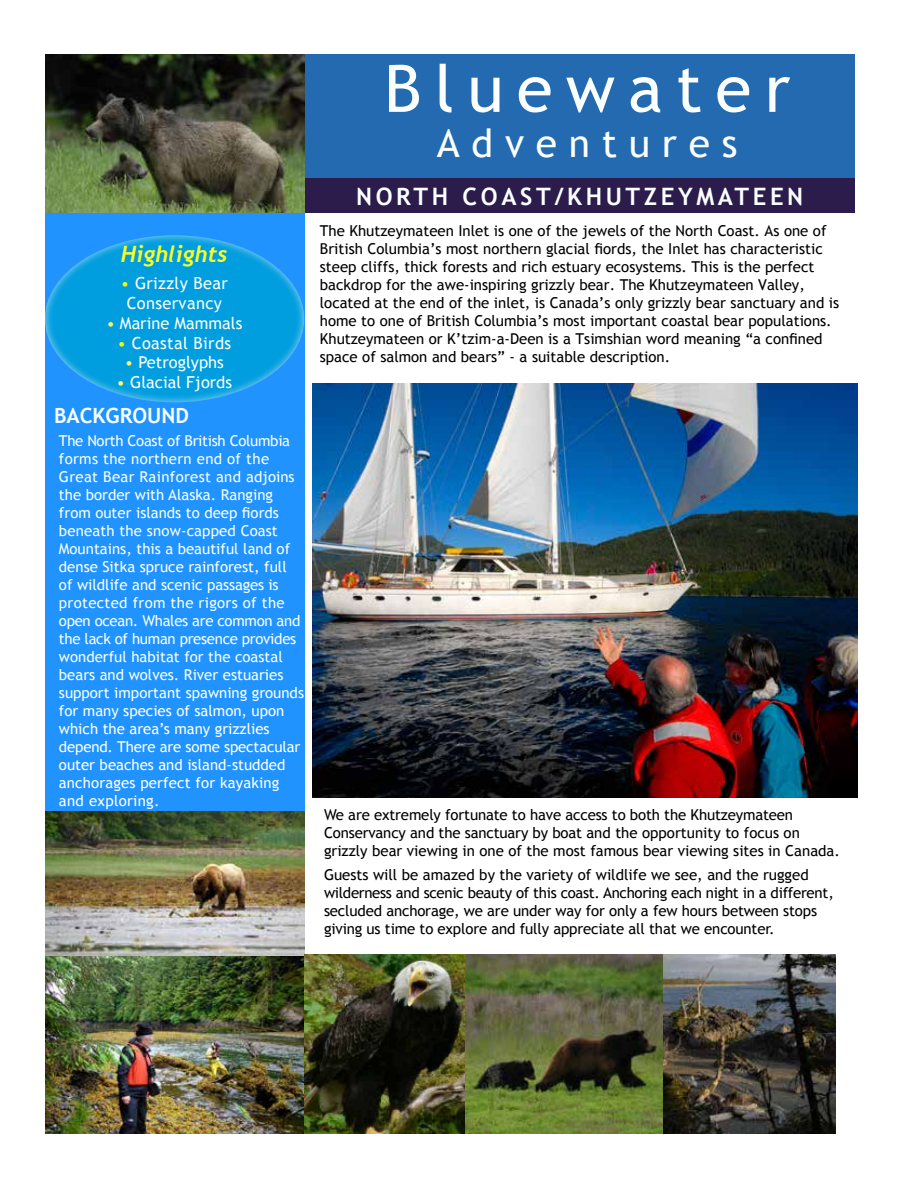
<style>
.page{position:relative;width:918px;height:1188px;background:#fff}
.page>*{position:absolute;margin:0;border:0;box-sizing:border-box;transform-origin:0 0}
.t1{font:65.4px "Trebuchet MS";letter-spacing:.2em;color:#fbffff}
.t2{font:39px "Trebuchet MS";letter-spacing:.3em;color:#fbffff}
.t3{font:700 24px "Trebuchet MS";letter-spacing:.15em;color:#fbffff}
.t4{font:italic 700 22.5px "Trebuchet";color:#faff28}
.t5{font:700 21px "Trebuchet MS";color:#f8ffff}
.t6{font:16.65px/19.8px "Trebuchet MS";letter-spacing:.02em;color:#fdffff;text-align:center}
.t7{font:16.65px "Trebuchet MS";letter-spacing:.02em;color:#fff}
.t8{font:16.5px "Trebuchet MS";color:#fdffff}
.t9{font:15px/18px "Trebuchet MS";color:#000}
.t10{font:15px/18px "Trebuchet MS";color:#f8ffff}
.s1{color:#fefc04}
.s2{color:#fbf65f}
.s3{color:#feff69}
.s4{color:#fffd70}
.s5{color:#fff}
</style>
<div class="page">
<div style="left:305px;top:54px;width:550px;height:124px;background:#236ab0"></div>
<div style="left:45px;top:213px;width:260px;height:921px;background:#2093ff"></div>
<div style="left:305px;top:179px;width:550px;height:34px;background:#2b1c4b"></div>
<img style="left:312px;top:384px;width:545px;height:413px">
<img style="left:45px;top:811px;width:260px;height:323px">
<div style="left:44px;top:230px;width:260px;height:175px;background:#fff;opacity:.75"></div>
<img style="left:305px;top:955px;width:531px;height:179px">
<img style="left:45px;top:54px;width:259px;height:159px">
<h3 class="t4" style="left:121px;top:240px;width:108px">Highlights</h3>
<p class="t6" style="left:121px;top:274px;width:109px"><span class="s1">•</span> Grizzly Bear<br>Conservancy</p>
<p class="t8" style="left:106px;top:313px;width:138px"><span class="s2">•</span> Marine Mammals</p>
<p class="t7" style="left:118px;top:333px;width:115px"><span class="s1">•</span> Coastal Birds</p>
<p class="t8" style="left:125px;top:353px;width:101px"><span class="s3">•</span> Petroglyphs</p>
<p class="t8" style="left:117px;top:373px;width:117px"><span class="s4">•</span> Glacial Fjords</p>
<h3 class="t5" style="left:54px;top:402px;width:137px">BACKGROUND</h3>
<p class="t10" style="left:59px;top:431px;width:247px">The North Coast of British Columbia forms the northern end of the<br>Great Bear Rainforest and adjoins the border with Alaska. Ranging from outer islands to deep fiords beneath the snow-capped Coast<br>Mountains, this a beautiful land of d<span class="s5">ense Sitka spruce rainforest, full </span>of wildlife and scenic passages is protected from the rigors of the open ocean. Whales are common and the lack of human presence provides wonderful habitat for the coastal bears and wolves. River estuaries support important spawning grounds for many <span class="s5">species of salmon, upon which the area’s many grizzlies depend. There are some spectacular outer beaches and island-studded anchorages perfect for kayaking and exploring.</span></p>
<h1 class="t1" style="left:384px;top:50px;width:407px">Bluewater</h1>
<h2 class="t2" style="left:437px;top:120px;width:302px">Adventures</h2>
<h3 class="t3" style="left:356px;top:181px;width:449px">NORTH COAST/KHUTZEYMATEEN</h3>
<p class="t9" style="left:320px;top:222px;width:521px">The Khutzeymateen Inlet is one of the jewels of the North Coast. As one of British Columbia’s most northern glacial fiords, the Inlet has characteristic steep cliffs, thick forests and rich estuary ecosystems. This is the perfect backdrop for the awe-inspiring grizzly bear. The Khutzeymateen Valley, located at the end of the inlet, is Canada’s only grizzly bear sanctuary and is home to one of British Columbia’s most important coastal bear populations.<br>Khutzeymateen or K’tzim-a-Deen is a Tsimshian word meaning “a confined space of salmon and bears” - a suitable description.</p>
<p class="t9" style="left:324px;top:806px;width:517px">We are extremely fortunate to have access to both the Khutzeymateen<br>Conservancy and the sanctuary by boat and the opportunity to focus on grizzly bear viewing in one of the most famous bear viewing sites in Canada.</p>
<p class="t9" style="left:324px;top:866px;width:511px">Guests will be amazed by the variety of wildlife we see, and the rugged wilderness and scenic beauty of this coast. Anchoring each night in a different, secluded anchorage, we are under way for only a few hours between stops giving us time to explore and fully appreciate all that we encounter.</p>
</div>
